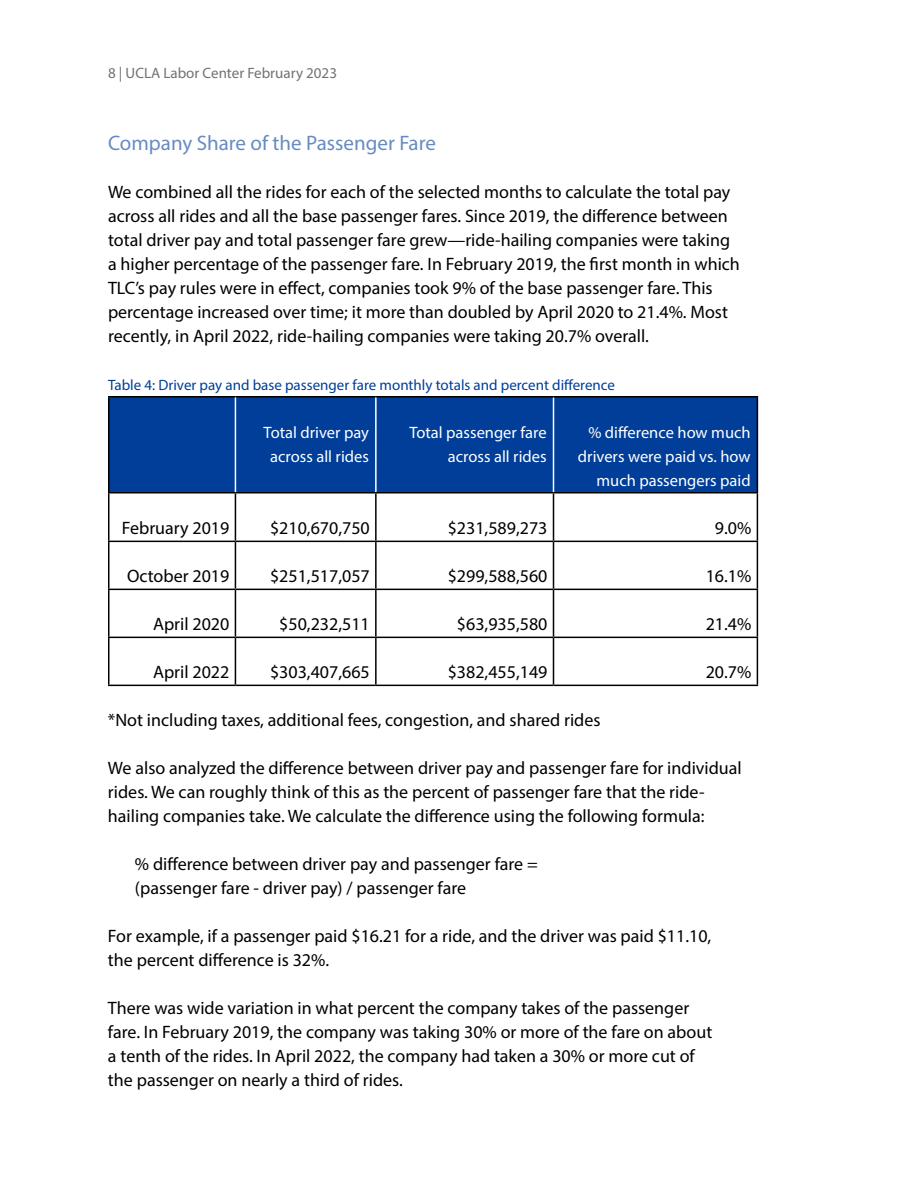
<style>
.page{position:relative;width:918px;height:1188px;background:#fff}
.page>*{position:absolute;margin:0;border:0;box-sizing:border-box;transform-origin:0 0}
.t1{font:21px "Myriad Pro";color:#678bc2}
.t2{font:18px/24px "Myriad Pro";color:#000}
.t3{font:16.5px/24px "Myriad Pro";color:#fff;text-align:right}
.t4{font:15px "Myriad Pro";color:#013e99}
.t5{font:15px "Myriad Pro";color:#717275}
</style>
<div class="page">
<div style="left:110px;top:398px;width:647px;height:94px;background:#013e99"></div>
<hr style="left:108px;top:493px;width:2px;height:48px;background:#000">
<hr style="left:235px;top:493px;width:1px;height:48px;background:#000">
<hr style="left:375px;top:493px;width:2px;height:48px;background:#000">
<hr style="left:553px;top:493px;width:1px;height:48px;background:#000">
<hr style="left:757px;top:493px;width:1px;height:48px;background:#000">
<hr style="left:108px;top:541px;width:127px;height:1px;background:#000">
<hr style="left:108px;top:542px;width:2px;height:47px;background:#000">
<hr style="left:235px;top:541px;width:141px;height:1px;background:#000">
<hr style="left:235px;top:542px;width:1px;height:47px;background:#000">
<hr style="left:376px;top:541px;width:178px;height:1px;background:#000">
<hr style="left:375px;top:542px;width:2px;height:47px;background:#000">
<hr style="left:554px;top:541px;width:204px;height:1px;background:#000">
<hr style="left:553px;top:542px;width:1px;height:47px;background:#000">
<hr style="left:757px;top:542px;width:1px;height:47px;background:#000">
<hr style="left:108px;top:589px;width:127px;height:1px;background:#000">
<hr style="left:108px;top:590px;width:2px;height:47px;background:#000">
<hr style="left:235px;top:589px;width:141px;height:1px;background:#000">
<hr style="left:235px;top:590px;width:1px;height:47px;background:#000">
<hr style="left:376px;top:589px;width:178px;height:1px;background:#000">
<hr style="left:375px;top:590px;width:2px;height:47px;background:#000">
<hr style="left:554px;top:589px;width:204px;height:1px;background:#000">
<hr style="left:553px;top:590px;width:1px;height:47px;background:#000">
<hr style="left:757px;top:590px;width:1px;height:47px;background:#000">
<hr style="left:108px;top:637px;width:127px;height:1px;background:#000">
<hr style="left:108px;top:638px;width:2px;height:47px;background:#000">
<hr style="left:235px;top:637px;width:141px;height:1px;background:#000">
<hr style="left:235px;top:638px;width:1px;height:47px;background:#000">
<hr style="left:376px;top:637px;width:178px;height:1px;background:#000">
<hr style="left:375px;top:638px;width:2px;height:47px;background:#000">
<hr style="left:554px;top:637px;width:204px;height:1px;background:#000">
<hr style="left:553px;top:638px;width:1px;height:47px;background:#000">
<hr style="left:757px;top:638px;width:1px;height:47px;background:#000">
<hr style="left:108px;top:685px;width:127px;height:1px;background:#000">
<hr style="left:235px;top:685px;width:141px;height:1px;background:#000">
<hr style="left:376px;top:685px;width:178px;height:1px;background:#000">
<hr style="left:554px;top:685px;width:204px;height:1px;background:#000">
<hr style="left:554px;top:396px;width:204px;height:2px;background:#000">
<hr style="left:757px;top:398px;width:1px;height:94px;background:#000">
<hr style="left:554px;top:492px;width:204px;height:2px;background:#000">
<hr style="left:553px;top:398px;width:1px;height:94px;background:#fff">
<hr style="left:108px;top:396px;width:127px;height:2px;background:#000">
<hr style="left:108px;top:398px;width:2px;height:94px;background:#000">
<hr style="left:235px;top:396px;width:141px;height:2px;background:#000">
<hr style="left:376px;top:396px;width:178px;height:2px;background:#000">
<hr style="left:108px;top:492px;width:127px;height:2px;background:#000">
<hr style="left:235px;top:492px;width:141px;height:2px;background:#000">
<hr style="left:376px;top:492px;width:178px;height:2px;background:#000">
<hr style="left:235px;top:398px;width:1px;height:94px;background:#fff">
<hr style="left:375px;top:398px;width:2px;height:94px;background:#fff">
<p class="t5" style="left:108px;top:64px;width:231px">8 | UCLA Labor Center February 2023</p>
<p class="t1" style="left:108px;top:130px;width:329px">Company Share of the Passenger Fare</p>
<p class="t2" style="left:108px;top:180px;width:633px">We combined all the rides for each of the selected months to calculate the total pay across all rides and all the base passenger fares. Since 2019, the difference between total driver pay and total passenger fare grew—ride-hailing companies were taking a higher percentage of the passenger fare. In February 2019, the first month in which TLC’s pay rules were in effect, companies took 9% of the base passenger fare. This percentage increased over time; it more than doubled by April 2020 to 21.4%. Most recently, in April 2022, ride-hailing companies were taking 20.7% overall.</p>
<p class="t4" style="left:108px;top:376px;width:508px">Table 4: Driver pay and base passenger fare monthly totals and percent difference</p>
<p class="t3" style="left:264px;top:420px;width:107px;text-align:center">Total driver pay across all rides</p>
<p class="t3" style="left:409px;top:420px;width:139px">Total passenger fare across all rides</p>
<p class="t3" style="left:578px;top:420px;width:174px">% difference how much drivers were paid vs. how much passengers paid</p>
<p class="t2" style="left:122px;top:516px;width:109px">February 2019</p>
<p class="t2" style="left:270px;top:516px;width:101px">$210,670,750</p>
<p class="t2" style="left:448px;top:516px;width:101px">$231,589,273</p>
<p class="t2" style="left:715px;top:516px;width:38px">9.0%</p>
<p class="t2" style="left:127px;top:564px;width:104px">October 2019</p>
<p class="t2" style="left:270px;top:564px;width:101px">$251,517,057</p>
<p class="t2" style="left:448px;top:564px;width:101px">$299,588,560</p>
<p class="t2" style="left:706px;top:564px;width:47px">16.1%</p>
<p class="t2" style="left:153px;top:612px;width:78px">April 2020</p>
<p class="t2" style="left:279px;top:612px;width:92px">$50,232,511</p>
<p class="t2" style="left:457px;top:612px;width:92px">$63,935,580</p>
<p class="t2" style="left:706px;top:612px;width:47px">21.4%</p>
<p class="t2" style="left:153px;top:660px;width:78px">April 2022</p>
<p class="t2" style="left:270px;top:660px;width:101px">$303,407,665</p>
<p class="t2" style="left:448px;top:660px;width:101px">$382,455,149</p>
<p class="t2" style="left:706px;top:660px;width:47px">20.7%</p>
<p class="t2" style="left:108px;top:708px;width:494px">*Not including taxes, additional fees, congestion, and shared rides</p>
<p class="t2" style="left:108px;top:756px;width:635px">We also analyzed the difference between driver pay and passenger fare for individual rides. We can roughly think of this as the percent of passenger fare that the ride&shy;hailing companies take. We calculate the difference using the following formula:</p>
<p class="t2" style="left:135px;top:852px;width:404px">% difference between driver pay and passenger fare = (passenger fare - driver pay) / passenger fare</p>
<p class="t2" style="left:108px;top:924px;width:605px">For example, if a passenger paid $16.21 for a ride, and the driver was paid $11.10, the percent difference is 32%.</p>
<p class="t2" style="left:108px;top:996px;width:606px">There was wide variation in what percent the company takes of the passenger fare. In February 2019, the company was taking 30% or more of the fare on about a tenth of the rides. In April 2022, the company had taken a 30% or more cut of the passenger on nearly a third of rides.</p>
</div>
